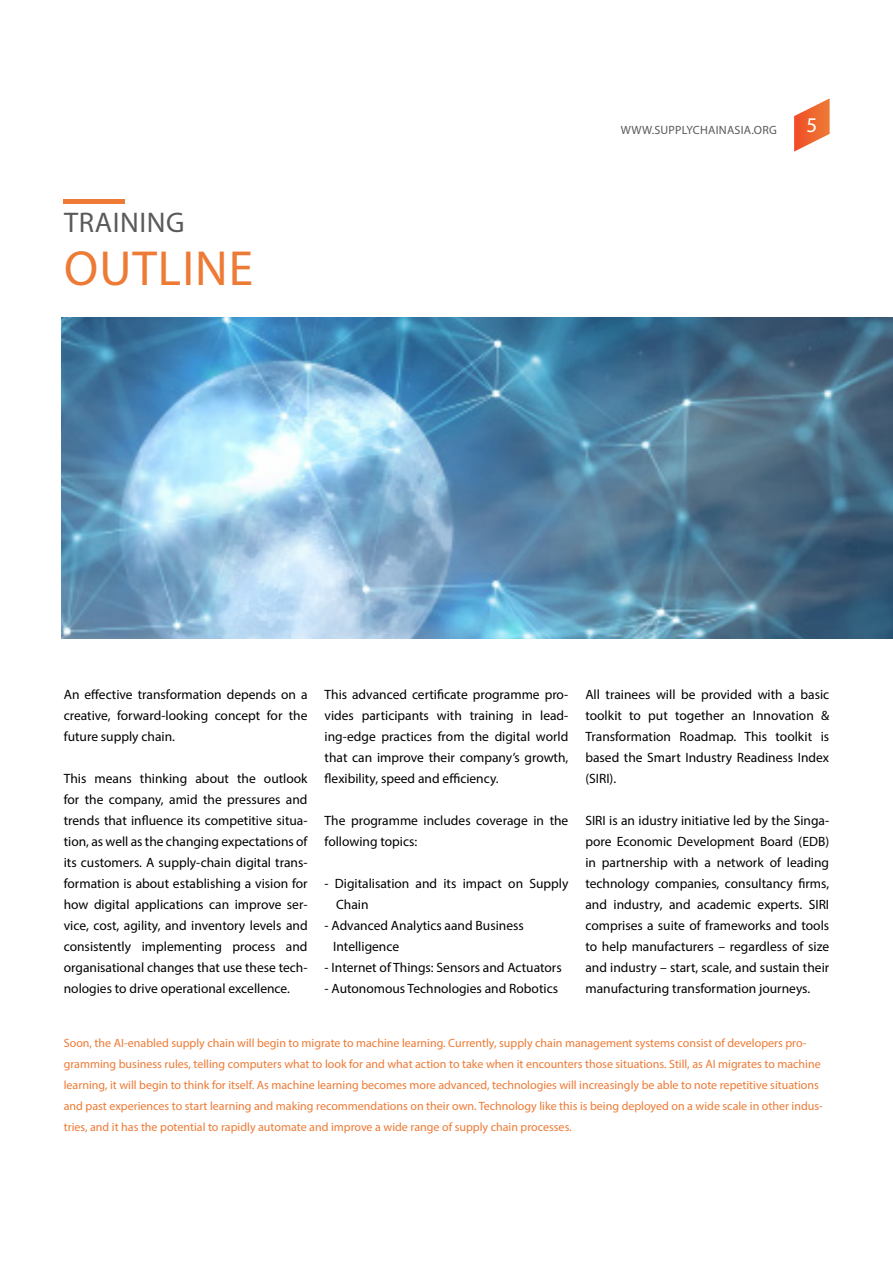
<style>
.page{position:relative;width:893px;height:1263px;background:#fff}
.page>*{position:absolute;margin:0;border:0;box-sizing:border-box;transform-origin:0 0}
.XXXl{font:49.5px "Myriad Pro";letter-spacing:.02em;color:#ed7a35}
.XXXl-2{font:28.5px "Myriad Pro";letter-spacing:.02em;color:#5a5a5d}
.t1{font:21px "Myriad Pro";color:#fff}
.L{font:13.5px/21px "Myriad Pro";color:#000;text-align:justify}
.L-2{font:12px/21px "Myriad Pro";color:#ed7a35}
.t2{font:12px "Myriad Pro";letter-spacing:.02em;color:#5a5a5d}
</style>
<div class="page">
<img style="left:61px;top:318px;width:832px;height:320px">
<hr style="left:64px;top:200px;width:61px;height:4px;background:#ed7a35">
<svg style="left:794px;top:98px;width:36px;height:54px"></svg>
<p class="XXXl-2" style="left:64px;top:205px;width:122px">TRAINING</p>
<p class="XXXl" style="left:64px;top:238px;width:190px">OUTLINE</p>
<p class="t2" style="left:621px;top:123px;width:157px">WWW.SUPPLYCHAINASIA.ORG</p>
<h3 class="t1" style="left:806px;top:112px;width:12px">5</h3>
<p class="L" style="left:64px;top:684px;width:245px">An effective transformation depends on a creative, forward-looking concept for the future supply chain.</p>
<p class="L" style="left:64px;top:768px;width:245px">This means thinking about the outlook for the company, amid the pressures and trends that influence its competitive situa&shy;tion, as well as the changing expectations of its customers. A supply-chain digital trans&shy;formation is about establishing a vision for how digital applications can improve ser&shy;vice, cost, agility, and inventory levels and consistently implementing process and organisational changes that use these tech&shy;nologies to drive operational excellence.</p>
<p class="L" style="left:325px;top:684px;width:245px">This advanced certificate programme pro&shy;vides participants with training in lead&shy;ing-edge practices from the digital world that can improve their company’s growth, flexibility, speed and efficiency.</p>
<p class="L" style="left:325px;top:810px;width:245px">The programme includes coverage in the following topics:</p>
<p class="L" style="left:336px;top:873px;width:234px;text-indent:-11px">- Digitalisation and its impact on Supply<br>Chain</p>
<p class="L" style="left:325px;top:915px;width:201px">- Advanced Analytics aand Business</p>
<p class="L" style="left:333px;top:936px;width:68px">Intelligence</p>
<p class="L" style="left:325px;top:957px;width:239px">- Internet of Things: Sensors and Actuators</p>
<p class="L" style="left:325px;top:978px;width:235px">- Autonomous Technologies and Robotics</p>
<p class="L" style="left:585px;top:684px;width:245px">All trainees will be provided with a basic toolkit to put together an Innovation &amp; Transformation Roadmap. This toolkit is based the Smart Industry Readiness Index (SIRI).</p>
<p class="L" style="left:585px;top:810px;width:245px">SIRI is an idustry initiative led by the Singa&shy;pore Economic Development Board (EDB) in partnership with a network of leading technology companies, consultancy firms, and industry, and academic experts. SIRI comprises a suite of frameworks and tools to help manufacturers – regardless of size and industry – start, scale, and sustain their manufacturing transformation journeys.</p>
<p class="L-2" style="left:64px;top:1032px;width:761px">Soon, the AI-enabled supply chain will begin to migrate to machine learning. Currently, supply chain management systems consist of developers pro&shy;gramming business rules, telling computers what to look for and what action to take when it encounters those situations. Still, as AI migrates to machine learning, it will begin to think for itself. As machine learning becomes more advanced, technologies will increasingly be able to note repetitive situations and past experiences to start learning and making recommendations on their own. Technology like this is being deployed on a wide scale in other indus&shy;tries, and it has the potential to rapidly automate and improve a wide range of supply chain processes.</p>
</div>
